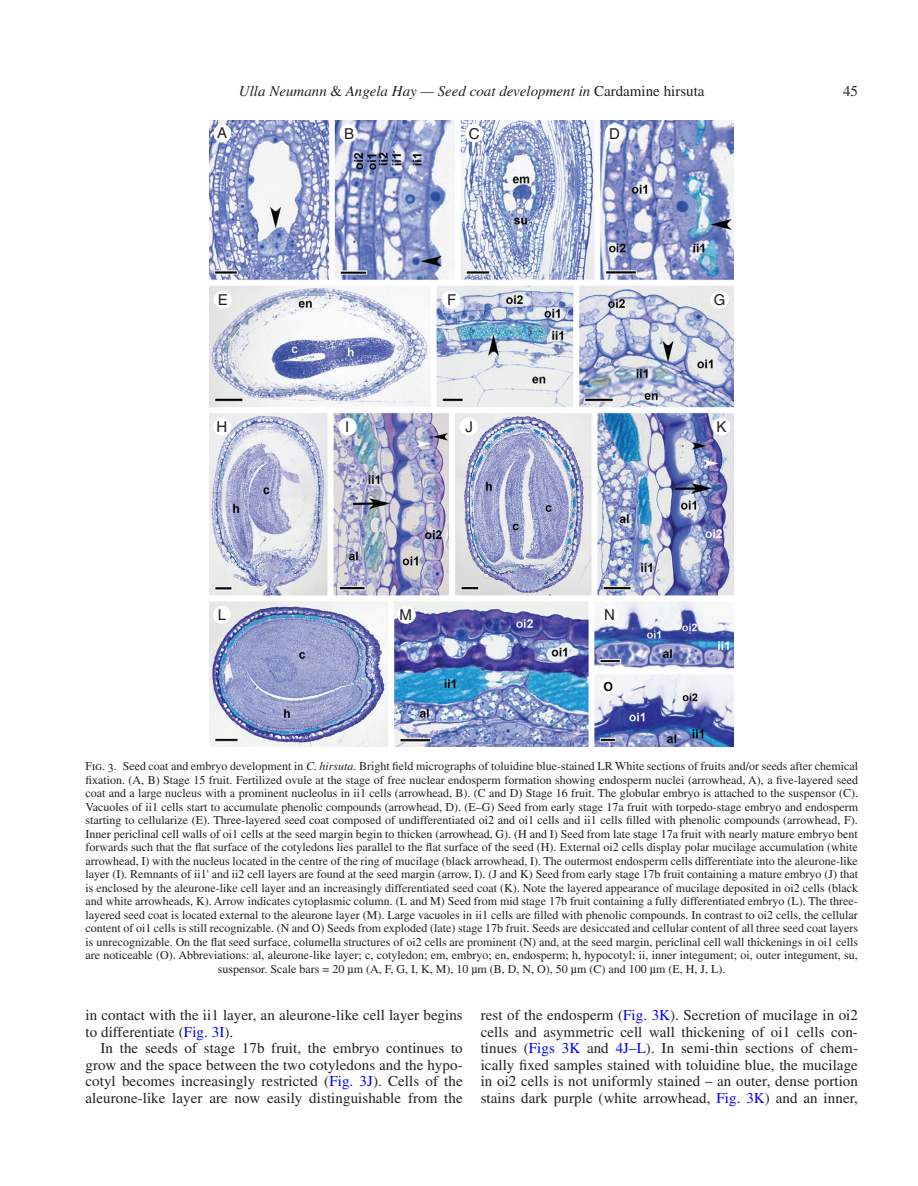
<style>
.page{position:relative;width:918px;height:1186px;background:#fff}
.page>*{position:absolute;margin:0;border:0;box-sizing:border-box;transform-origin:0 0}
.t1{font:15px/16.5px "Times LT Std";letter-spacing:.005em;color:#231f20;text-align:justify}
.t2{font:italic 15px "Times LT Std";color:#231f20}
.t3{font:15px "Helvetica";color:#231f20}
.t4{font:12px/13.5px "Times LT Std";color:#231f20;text-align:center}
.t5{font:700 12px "Arial";color:#231f20}
.s1{font-style:normal}
.s2{font-style:italic}
.s3{font-family:"Gandhari Unicode"}
.s4{color:#00f}
</style>
<div class="page">
<img style="left:210px;top:120px;width:524px;height:627px">
<div style="left:213px;top:125px;width:18px;height:18px;background:#fff;border-radius:50%"></div>
<div style="left:340px;top:125px;width:18px;height:18px;background:#fff;border-radius:50%"></div>
<div style="left:465px;top:125px;width:18px;height:18px;background:#fff;border-radius:50%"></div>
<div style="left:605px;top:125px;width:18px;height:18px;background:#fff;border-radius:50%"></div>
<div style="left:214px;top:291px;width:18px;height:18px;background:#fff;border-radius:50%"></div>
<div style="left:442px;top:291px;width:18px;height:18px;background:#fff;border-radius:50%"></div>
<div style="left:710px;top:291px;width:18px;height:18px;background:#fff;border-radius:50%"></div>
<div style="left:213px;top:418px;width:18px;height:18px;background:#fff;border-radius:50%"></div>
<div style="left:339px;top:418px;width:18px;height:18px;background:#fff;border-radius:50%"></div>
<div style="left:460px;top:418px;width:18px;height:18px;background:#fff;border-radius:50%"></div>
<div style="left:712px;top:418px;width:18px;height:18px;background:#fff;border-radius:50%"></div>
<div style="left:213px;top:606px;width:18px;height:18px;background:#fff;border-radius:50%"></div>
<div style="left:397px;top:606px;width:18px;height:18px;background:#fff;border-radius:50%"></div>
<div style="left:601px;top:606px;width:18px;height:18px;background:#fff;border-radius:50%"></div>
<p class="t2" style="left:239px;top:83px;width:467px">Ulla Neumann <span class="s1">&amp;</span> Angela Hay — Seed coat development in <span class="s1">Cardamine hirsuta</span></p>
<p class="t1" style="left:843px;top:83px;width:16px">45</p>
<p class="t3" style="left:217px;top:124px;width:12px">A</p>
<p class="t3" style="left:344px;top:125px;width:12px">B</p>
<p class="t3" style="left:469px;top:125px;width:12px">C</p>
<p class="t3" style="left:609px;top:125px;width:12px">D</p>
<p class="t5" style="left:389px;top:154px;width:5px;rotate:-90deg">´</p>
<p class="t3" style="left:218px;top:291px;width:12px">E</p>
<p class="t3" style="left:447px;top:291px;width:11px">F</p>
<p class="t3" style="left:714px;top:291px;width:13px">G</p>
<p class="t3" style="left:217px;top:418px;width:12px">H</p>
<p class="t3" style="left:345px;top:418px;width:6px">I</p>
<p class="t3" style="left:466px;top:418px;width:9px">J</p>
<p class="t3" style="left:716px;top:418px;width:12px">K</p>
<p class="t3" style="left:218px;top:606px;width:10px">L</p>
<p class="t3" style="left:400px;top:606px;width:14px">M</p>
<p class="t3" style="left:604px;top:606px;width:12px">N</p>
<p class="t4" style="left:86px;top:759px;width:774px">Fig. 3. Seed coat and embryo development in <span class="s2">C. hirsuta</span>. Bright field micrographs of toluidine blue-stained LR White sections of fruits and/or seeds after chemical fixation. (A, B) Stage 15 fruit. Fertilized ovule at the stage of free nuclear endosperm formation showing endosperm nuclei (arrowhead, A), a five-layered seed coat and a large nucleus with a prominent nucleolus in ii1 cells (arrowhead, B). (C and D) Stage 16 fruit. The globular embryo is attached to the suspensor (C).<br>Vacuoles of ii1 cells start to accumulate phenolic compounds (arrowhead, D). (E–G) Seed from early stage 17a fruit with torpedo-stage embryo and endosperm starting to cellularize (E). Three-layered seed coat composed of undifferentiated oi2 and oi1 cells and ii1 cells filled with phenolic compounds (arrowhead, F).<br>Inner periclinal cell walls of oi1 cells at the seed margin begin to thicken (arrowhead, G). (H and I) Seed from late stage 17a fruit with nearly mature embryo bent forwards such that the flat surface of the cotyledons lies parallel to the flat surface of the seed (H). External oi2 cells display polar mucilage accumulation (white arrowhead, I) with the nucleus located in the centre of the ring of mucilage (black arrowhead, I). The outermost endosperm cells differentiate into the aleurone-like layer (I). Remnants of ii1' and ii2 cell layers are found at the seed margin (arrow, I). (J and K) Seed from early stage 17b fruit containing a mature embryo (J) that is enclosed by the aleurone-like cell layer and an increasingly differentiated seed coat (K). Note the layered appearance of mucilage deposited in oi2 cells (black and white arrowheads, K). Arrow indicates cytoplasmic column. (L and M) Seed from mid stage 17b fruit containing a fully differentiated embryo (L). The three&shy;layered seed coat is located external to the aleurone layer (M). Large vacuoles in ii1 cells are filled with phenolic compounds. In contrast to oi2 cells, the cellular content of oi1 cells is still recognizable. (N and O) Seeds from exploded (late) stage 17b fruit. Seeds are desiccated and cellular content of all three seed coat layers is unrecognizable. On the flat seed surface, columella structures of oi2 cells are prominent (N) and, at the seed margin, periclinal cell wall thickenings in oi1 cells are noticeable (O). Abbreviations: al, aleurone-like layer; c, cotyledon; em, embryo; en, endosperm; h, hypocotyl; ii, inner integument; oi, outer integument, su, suspensor. Scale bars = 20 <span class="s3">µ</span>m (A, F, G, I, K, M), 10 <span class="s3">µ</span>m (B, D, N, O), 50 <span class="s3">µ</span>m (C) and 100 <span class="s3">µ</span>m (E, H, J, L).</p>
<p class="t1" style="left:86px;top:1007px;width:379px">in contact with the ii1 layer, an aleurone-like cell layer begins to differentiate (<span class="s4">Fig. 3I</span>).</p>
<p class="t1" style="left:86px;top:1040px;width:379px;text-indent:15px">In the seeds of stage 17b fruit, the embryo continues to grow and the space between the two cotyledons and the hypo&shy;cotyl becomes increasingly restricted (<span class="s4">Fig. 3J</span>). Cells of the aleurone-like layer are now easily distinguishable from the</p>
<p class="t1" style="left:481px;top:1007px;width:379px">rest of the endosperm (<span class="s4">Fig. 3K</span>). Secretion of mucilage in oi2 cells and asymmetric cell wall thickening of oi1 cells con&shy;tinues (<span class="s4">Figs 3K</span> and <span class="s4">4J–L</span>). In semi-thin sections of chem&shy;ically fixed samples stained with toluidine blue, the mucilage in oi2 cells is not uniformly stained – an outer, dense portion stains dark purple (white arrowhead, <span class="s4">Fig. 3K</span>) and an inner,</p>
</div>
